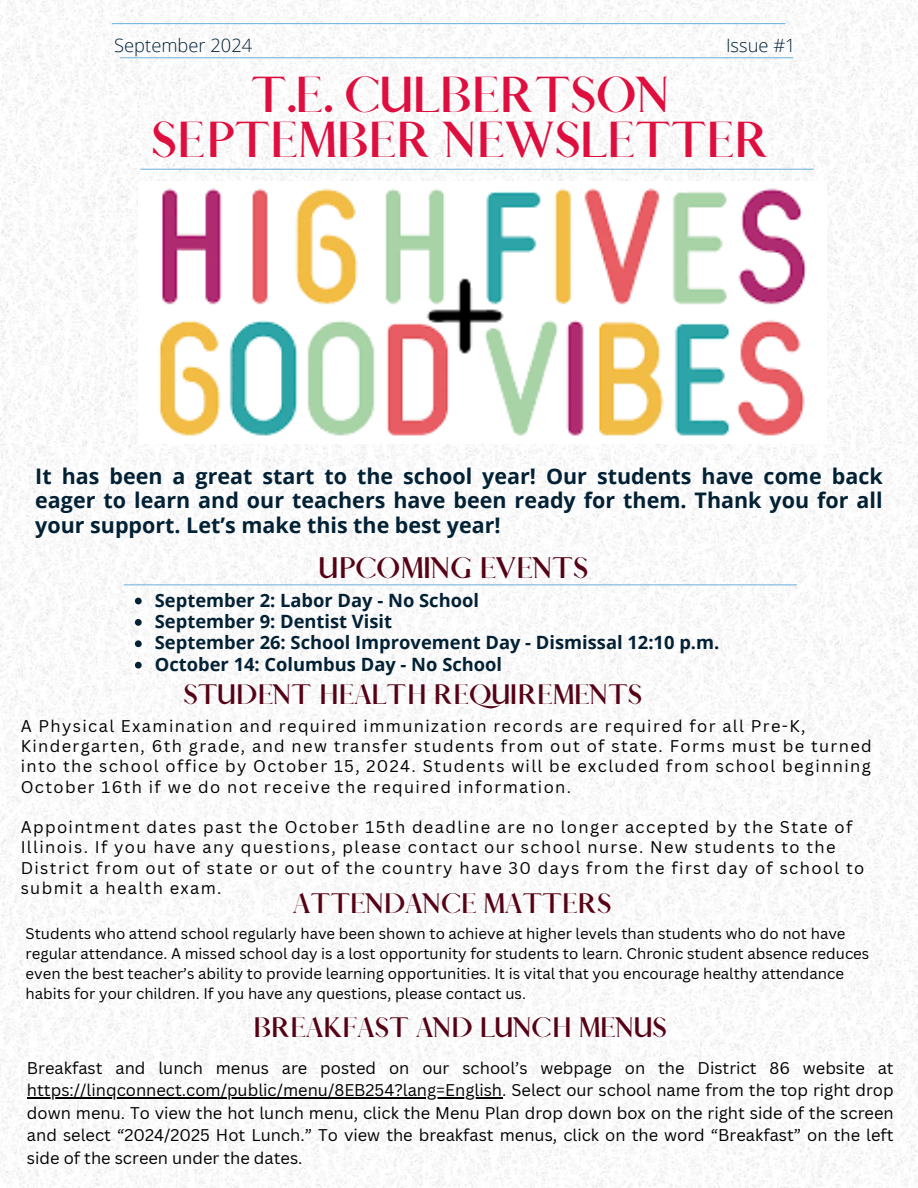
<style>
.page{position:relative;width:918px;height:1188px;background:#fff}
.page>*{position:absolute;margin:0;border:0;box-sizing:border-box;transform-origin:0 0}
.t1{font:700 45.6px/45px "Afrah";color:#de0f3f;text-align:center}
.t2{font:700 26.85px "Afrah";color:#560216}
.t3{font:700 25.35px "Afrah";color:#560216}
.t4{font:700 21.45px/24.8px "Open Sans";color:#022135;text-align:justify}
.t5{font:700 18.3px "Open Sans";color:#022135}
.t6{font:300 18.3px "Open Sans";color:#022135}
.t7{font:16.5px/20.2px "Canva Sans";letter-spacing:.085em;color:#000}
.t8{font:16.5px "Canva Sans";color:#000}
.t9{font:15px/20.2px "Canva Sans";color:#000}
</style>
<div class="page">
<img style="left:0;top:0;width:918px;height:1188px">
<hr style="left:120px;top:57px;width:673px;height:1px;background:#7bb7e0">
<img style="left:139px;top:181px;width:687px;height:262px">
<hr style="left:124px;top:584px;width:673px;height:1px;background:#7bb7e0">
<hr style="left:112px;top:23px;width:673px;height:1px;background:#7bb7e0">
<hr style="left:140px;top:169px;width:674px;height:1px;background:#7bb7e0">
<svg style="left:135px;top:598px;width:7px;height:6px"></svg>
<svg style="left:135px;top:619px;width:7px;height:7px"></svg>
<svg style="left:135px;top:640px;width:7px;height:7px"></svg>
<svg style="left:135px;top:662px;width:7px;height:7px"></svg>
<hr style="left:27px;top:1097px;width:475px;height:2px;background:#000">
<h1 class="t6" style="left:114px;top:33px;width:140px">September 2024</h1>
<h4 class="t6" style="left:726px;top:33px;width:71px">Issue #1</h4>
<h4 class="t1" style="left:151px;top:74px;width:620px">T.E. CULBERTSON<br>SEPTEMBER NEWSLETTER</h4>
<h3 class="t4" style="left:35px;top:463px;width:849px">It has been a great start to the school year! Our students have come back eager to learn and our teachers have been ready for them. Thank you for all your support. Let’s make this the best year!</h3>
<h2 class="t2" style="left:319px;top:551px;width:271px">UPCOMING EVENTS</h2>
<p class="t5" style="left:155px;top:587px;width:326px">September 2: Labor Day - No School</p>
<p class="t5" style="left:155px;top:608px;width:239px">September 9: Dentist Visit</p>
<p class="t5" style="left:155px;top:630px;width:566px">September 26: School Improvement Day - Dismissal 12:10 p.m.</p>
<p class="t5" style="left:155px;top:651px;width:349px">October 14: Columbus Day - No School</p>
<h2 class="t3" style="left:183px;top:678px;width:460px">STUDENT HEALTH REQUIREMENTS</h2>
<p class="t7" style="left:21px;top:715px;width:853px">A Physical Examination and required immunization records are required for all Pre-K, Kindergarten, 6th grade, and new transfer students from out of state. Forms must be turned into the school office by October 15, 2024. Students will be excluded from school beginning October 16th if we do not receive the required information.</p>
<p class="t7" style="left:21px;top:817px;width:845px">Appointment dates past the October 15th deadline are no longer accepted by the State of Illinois. If you have any questions, please contact our school nurse. New students to the District from out of state or out of the country have 30 days from the first day of school to submit a health exam.</p>
<h2 class="t9" style="left:26px;top:923px;width:845px">Students who attend school regularly have been shown to achieve at higher levels than students who do not have regular attendance. A missed school day is a lost opportunity for students to learn. Chronic student absence reduces even the best teacher’s ability to provide learning opportunities. It is vital that you encourage healthy attendance habits for your children. If you have any questions, please contact us.</h2>
<p class="t3" style="left:293px;top:887px;width:320px">ATTENDANCE MATTERS</p>
<h3 class="t3" style="left:253px;top:1012px;width:415px">BREAKFAST AND LUNCH MENUS</h3>
<h2 class="t8" style="left:27px;top:1056px;width:868px">Breakfast and lunch menus are posted on our school’s webpage on the District 86 website at</h2>
<p class="t7" style="left:27px;top:1079px;width:868px;line-height:22.5px;text-align:justify">https://linqconnect.com/public/menu/8EB254?lang=English. Select our school name from the top right drop down menu. To view the hot lunch menu, click the Menu Plan drop down box on the right side of the screen and select “2024/2025 Hot Lunch.” To view the breakfast menus, click on the word “Breakfast” on the left side of the screen under the dates.</p>
</div>
